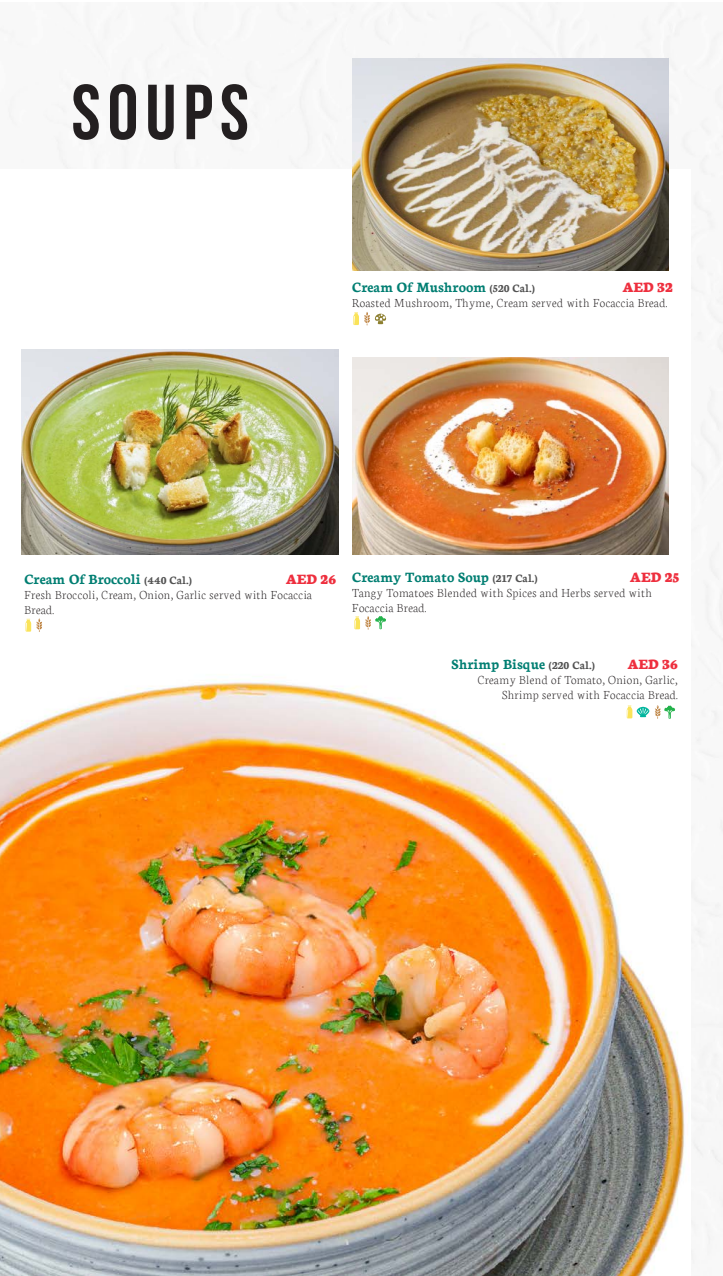
<style>
.page{position:relative;width:723px;height:1276px;background:#fff}
.page>*{position:absolute;margin:0;border:0;box-sizing:border-box;transform-origin:0 0}
.t1{font:77.85px "Bebas Neue";letter-spacing:.09em;color:#231f20}
.t2{font:700 15.15px "Neuton";color:#007e72}
.t3{font:800 15.15px "Neuton";color:#ee2f3e}
.t4{font:200 12.9px/15px "Neuton";letter-spacing:.03em;color:#231f20}
.s1{font-size:12px;color:#525252}
</style>
<div class="page">
<img style="left:0;top:270px;width:690px;height:1006px">
<img style="left:352px;top:58px;width:317px;height:212px">
<img style="left:21px;top:349px;width:317px;height:205px">
<img style="left:352px;top:357px;width:317px;height:197px">
<svg style="left:26px;top:618px;width:16px;height:14px"></svg>
<svg style="left:627px;top:705px;width:48px;height:14px"></svg>
<svg style="left:354px;top:616px;width:32px;height:14px"></svg>
<svg style="left:353px;top:312px;width:34px;height:13px"></svg>
<p class="t1" style="left:71px;top:70px;width:179px">SOUPS</p>
<p class="t2" style="left:352px;top:279px;width:184px">Cream Of Mushroom <span class="s1">(520 Cal.)</span></p>
<p class="t3" style="left:622px;top:280px;width:52px">AED 32</p>
<p class="t4" style="left:352px;top:295px;width:316px">Roasted Mushroom, Thyme, Cream served with Focaccia Bread.</p>
<p class="t2" style="left:24px;top:571px;width:169px">Cream Of Broccoli <span class="s1">(440 Cal.)</span></p>
<p class="t3" style="left:286px;top:572px;width:52px">AED 26</p>
<p class="t4" style="left:24px;top:587px;width:289px">Fresh Broccoli, Cream, Onion, Garlic served with Focaccia<br>Bread.</p>
<p class="t2" style="left:352px;top:568px;width:187px">Creamy Tomato Soup <span class="s1">(217 Cal.)</span></p>
<p class="t3" style="left:630px;top:569px;width:51px">AED 25</p>
<p class="t4" style="left:352px;top:585px;width:301px">Tangy Tomatoes Blended with Spices and Herbs served with<br>Focaccia Bread.</p>
<p class="t2" style="left:451px;top:656px;width:145px">Shrimp Bisque <span class="s1">(220 Cal.)</span></p>
<p class="t3" style="left:627px;top:657px;width:52px">AED 36</p>
<p class="t4" style="left:478px;top:672px;width:202px;text-align:right">Creamy Blend of Tomato, Onion, Garlic,<br>Shrimp served with Focaccia Bread.</p>
</div>
